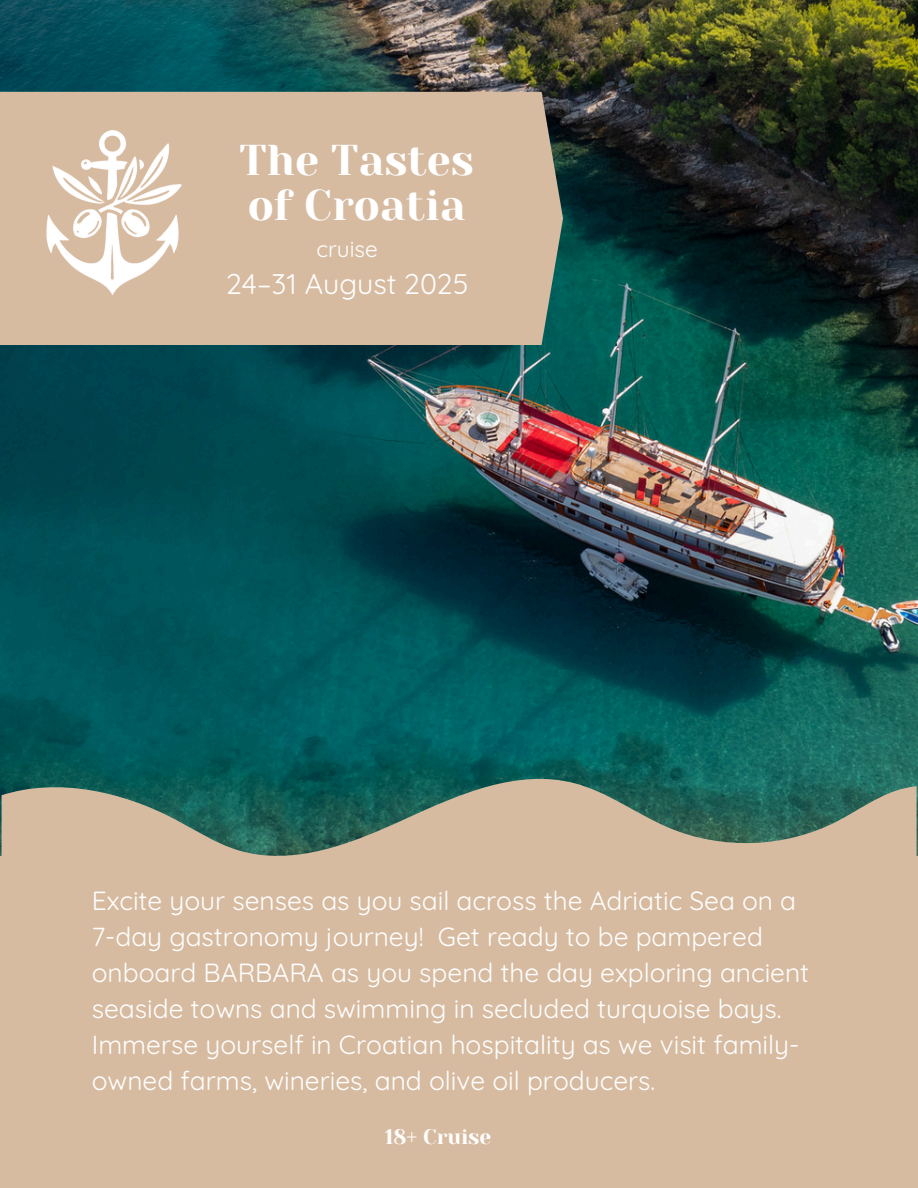
<style>
.page{position:relative;width:918px;height:1188px;background:#d7bba1}
.page>*{position:absolute;margin:0;border:0;box-sizing:border-box;transform-origin:0 0}
.t1{font:42.9px/45px "Yeseva One";color:#fff}
.t2{font:28.5px "Quicksand";color:#fff}
.t3{font:26.25px/36px "Quicksand";color:#fff}
.t4{font:22.5px "Quicksand";color:#fff}
.t5{font:21px "Yeseva One";color:#fff}
</style>
<div class="page">
<img style="left:0;top:0;width:918px;height:856px">
<svg style="left:0;top:92px;width:563px;height:253px"></svg>
<svg style="left:2px;top:769px;width:915px;height:87px"></svg>
<img style="left:38px;top:121px;width:158px;height:192px">
<p class="t1" style="left:239px;top:138px;width:236px">The Tastes of Croatia</p>
<p class="t4" style="left:317px;top:235px;width:63px">cruise</p>
<h2 class="t2" style="left:226px;top:266px;width:244px">24–31 August 2025</h2>
<h1 class="t3" style="left:92px;top:882px;width:719px">Excite your senses as you sail across the Adriatic Sea on a 7-day gastronomy journey! Get ready to be pampered onboard BARBARA as you spend the day exploring ancient seaside towns and swimming in secluded turquoise bays.<br>Immerse yourself in Croatian hospitality as we visit family&shy;owned farms, wineries, and olive oil producers.</h1>
<p class="t5" style="left:385px;top:1124px;width:108px">18+ Cruise</p>
</div>
